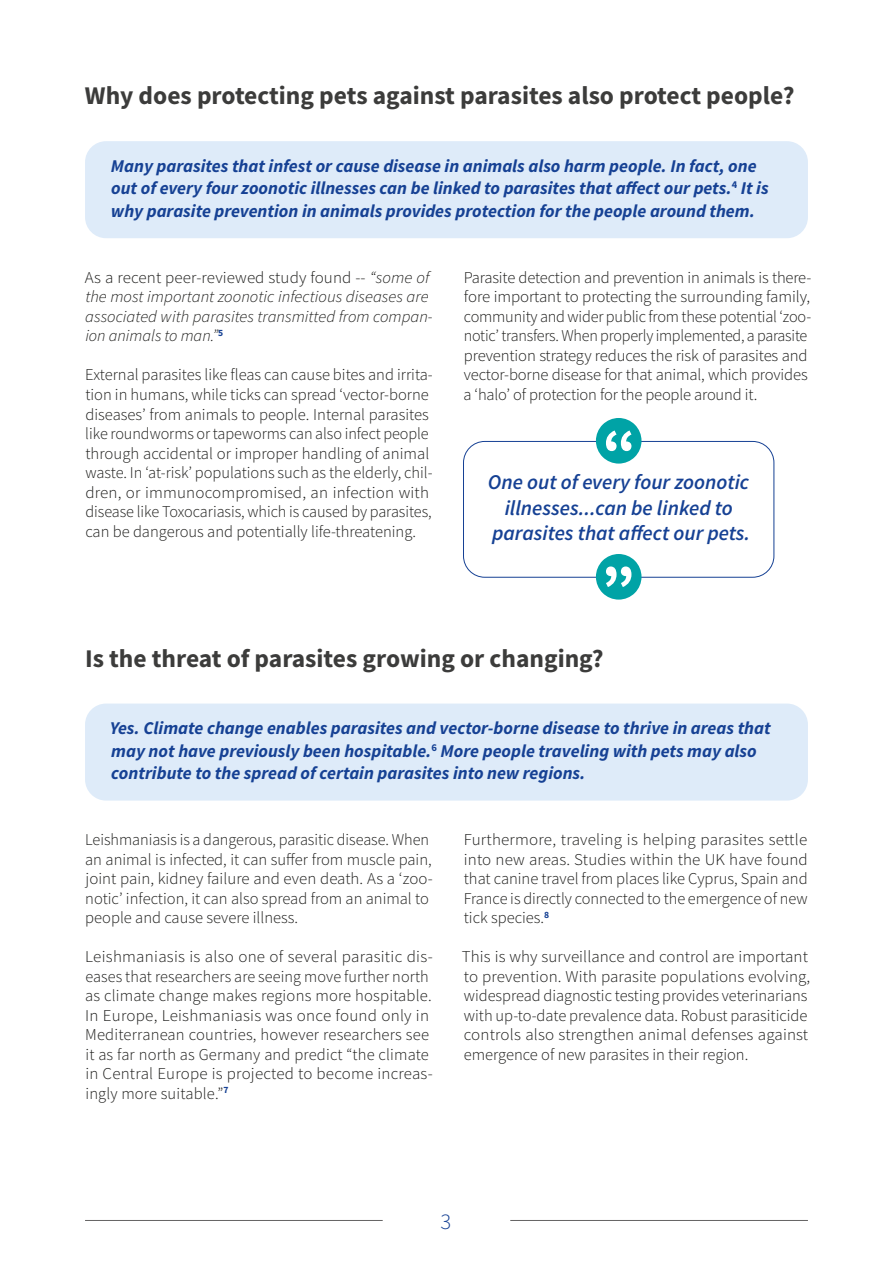
<style>
.page{position:relative;width:893px;height:1263px;background:#fff}
.page>*{position:absolute;margin:0;border:0;box-sizing:border-box;transform-origin:0 0}
.t1{font:700 25.5px "Source Sans Pro";color:#3c3c3b}
.t2{font:300 22.5px "Source Sans Pro";color:#164194}
.t3{font:italic 600 21px/25.5px "Source Sans Pro";color:#164194;text-align:center}
.t4{font:italic 700 18px/22.5px "Source Sans Pro";color:#164194}
.t5{font:300 16.5px/19.5px "Source Sans Pro";color:#1d1d1b}
.t6{font:italic 300 16.5px/19.5px "Source Sans Pro";color:#1d1d1b}
.s1{font-style:normal}
</style>
<div class="page">
<hr style="left:85px;top:1220px;width:298px;height:1px;background:#646363">
<hr style="left:510px;top:1220px;width:298px;height:1px;background:#646363">
<div style="left:85px;top:141px;width:723px;height:97px;background:#deebf9;border-radius:21px"></div>
<div style="left:85px;top:703px;width:723px;height:97px;background:#deebf9;border-radius:21px"></div>
<div style="left:463px;top:441px;width:311px;height:137px;border:1px solid #164194;border-radius:21px"></div>
<svg style="left:596px;top:418px;width:45px;height:46px"></svg>
<svg style="left:596px;top:554px;width:45px;height:46px"></svg>
<h1 class="t1" style="left:85px;top:78px;width:711px">Why does protecting pets against parasites also protect people?</h1>
<p class="t4" style="left:111px;top:154px;width:659px">Many parasites that infest or cause disease in animals also harm people. In fact, one out of every four zoonotic illnesses can be linked to parasites that affect our pets.<sup>4</sup> It is why parasite prevention in animals provides protection for the people around them.</p>
<p class="t6" style="left:85px;top:268px;width:349px"><span class="s1">As a recent peer-reviewed study found --</span> “some of the most important zoonotic infectious diseases are associated with parasites transmitted from compan&shy;ion animals to man.”<sup>5</sup></p>
<p class="t5" style="left:85px;top:365px;width:349px">External parasites like fleas can cause bites and irrita&shy;tion in humans, while ticks can spread ‘vector-borne diseases’ from animals to people. Internal parasites like roundworms or tapeworms can also infect people through accidental or improper handling of animal waste. In ‘at-risk’ populations such as the elderly, chil&shy;dren, or immunocompromised, an infection with disease like Toxocariasis, which is caused by parasites, can be dangerous and potentially life-threatening.</p>
<p class="t5" style="left:463px;top:268px;width:349px">Parasite detection and prevention in animals is there&shy;fore important to protecting the surrounding family, community and wider public from these potential ‘zoo&shy;notic’ transfers. When properly implemented, a parasite prevention strategy reduces the risk of parasites and vector-borne disease for that animal, which provides a ‘halo’ of protection for the people around it.</p>
<p class="t3" style="left:488px;top:469px;width:264px">One out of every four zoonotic illnesses...can be linked to parasites that affect our pets.</p>
<h1 class="t1" style="left:85px;top:641px;width:520px">Is the threat of parasites growing or changing?</h1>
<p class="t4" style="left:110px;top:716px;width:662px">Yes. Climate change enables parasites and vector-borne disease to thrive in areas that may not have previously been hospitable.<sup>6</sup> More people traveling with pets may also contribute to the spread of certain parasites into new regions.</p>
<p class="t5" style="left:85px;top:830px;width:349px">Leishmaniasis is a dangerous, parasitic disease. When an animal is infected, it can suffer from muscle pain, joint pain, kidney failure and even death. As a ‘zoo&shy;notic’ infection, it can also spread from an animal to people and cause severe illness.</p>
<p class="t5" style="left:85px;top:947px;width:349px">Leishmaniasis is also one of several parasitic dis&shy;eases that researchers are seeing move further north as climate change makes regions more hospitable.<br>In Europe, Leishmaniasis was once found only in Mediterranean countries, however researchers see it as far north as Germany and predict “the climate in Central Europe is projected to become increas&shy;ingly more suitable.”<sup>7</sup></p>
<p class="t5" style="left:464px;top:830px;width:346px;text-align:justify">Furthermore, traveling is helping parasites settle into new areas. Studies within the UK have found that canine travel from places like Cyprus, Spain and France is directly connected to the emergence of new tick species.<sup>8</sup></p>
<p class="t5" style="left:462px;top:947px;width:350px">This is why surveillance and control are important to prevention. With parasite populations evolving, widespread diagnostic testing provides veterinarians with up-to-date prevalence data. Robust parasiticide controls also strengthen animal defenses against emergence of new parasites in their region.</p>
<h2 class="t2" style="left:441px;top:1207px;width:12px">3</h2>
</div>
